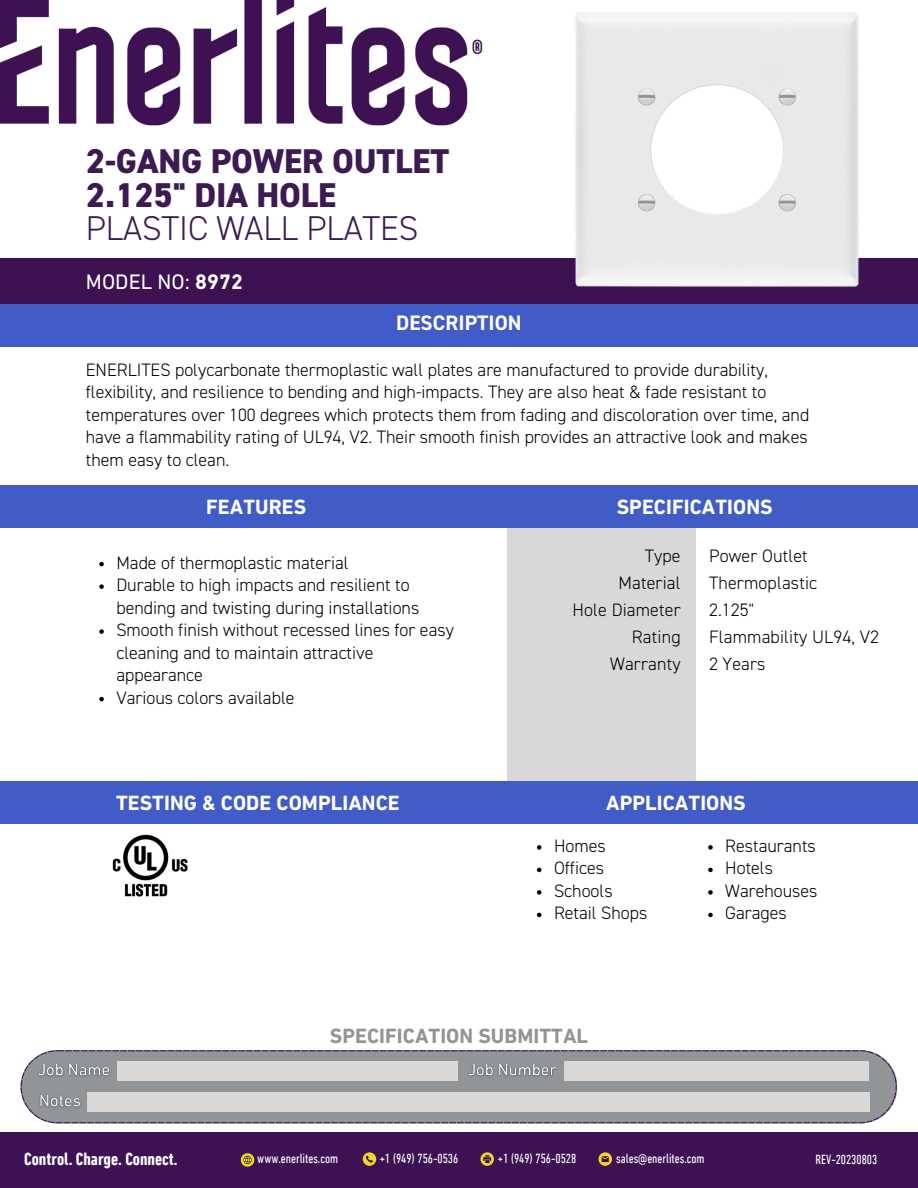
<style>
.page{position:relative;width:918px;height:1188px;background:#fff}
.page>*{position:absolute;margin:0;border:0;box-sizing:border-box;transform-origin:0 0}
.t1{font:800 34.5px "DIN2014";letter-spacing:-.005em;color:#3c1a52}
.t2{font:300 34.5px "DIN2014";letter-spacing:-.005em;color:#3c1a52}
.t3{font:21.3px "DIN Next LT Pro";letter-spacing:.005em;color:#fff}
.t4{font:700 21px "DIN Next LT Pro";letter-spacing:.005em;color:#fff}
.t5{font:700 21px "DIN Next LT Pro";letter-spacing:.005em;color:#919597}
.t6{font:700 21px "DIN2014";letter-spacing:.005em;color:#fff}
.t7{font:300 18px/22.5px "DIN2014";color:#000}
.t8{font:700 condensed 18px "DIN Next LT Pro";color:#fff}
.t9{font:condensed 13.5px "DIN Next LT Pro";letter-spacing:-.005em;color:#fff}
.s1{font-weight:700}
</style>
<div class="page">
<div style="left:0;top:258px;width:918px;height:52px;background:#3d1152"></div>
<div style="left:0;top:305px;width:918px;height:42px;background:#425cc7"></div>
<div style="left:507px;top:521px;width:189px;height:266px;background:#d9d8d6"></div>
<img style="left:0;top:0;width:483px;height:126px">
<div style="left:0;top:486px;width:918px;height:42px;background:#425cc7"></div>
<img style="left:550px;top:12px;width:333px;height:293px">
<svg style="left:99px;top:562px;width:5px;height:4px"></svg>
<svg style="left:99px;top:584px;width:5px;height:5px"></svg>
<svg style="left:99px;top:629px;width:5px;height:5px"></svg>
<svg style="left:99px;top:697px;width:5px;height:4px"></svg>
<div style="left:0;top:781px;width:918px;height:43px;background:#425cc7"></div>
<img style="left:112px;top:835px;width:76px;height:62px">
<svg style="left:537px;top:845px;width:4px;height:5px"></svg>
<svg style="left:537px;top:868px;width:4px;height:4px"></svg>
<svg style="left:537px;top:890px;width:4px;height:5px"></svg>
<svg style="left:537px;top:913px;width:4px;height:4px"></svg>
<svg style="left:708px;top:845px;width:5px;height:5px"></svg>
<svg style="left:708px;top:868px;width:5px;height:4px"></svg>
<svg style="left:708px;top:890px;width:5px;height:5px"></svg>
<svg style="left:708px;top:913px;width:5px;height:4px"></svg>
<div style="left:0;top:1133px;width:918px;height:55px;background:#3d1152"></div>
<svg style="left:21px;top:1050px;width:876px;height:73px;background:#929399"></svg>
<div style="left:117px;top:1061px;width:341px;height:20px;background:#d9d8d6"></div>
<svg style="left:598px;top:1152px;width:14px;height:14px"></svg>
<svg style="left:241px;top:1153px;width:13px;height:14px"></svg>
<svg style="left:363px;top:1152px;width:13px;height:14px"></svg>
<svg style="left:480px;top:1152px;width:14px;height:14px"></svg>
<div style="left:564px;top:1061px;width:305px;height:20px;background:#d9d8d6"></div>
<div style="left:87px;top:1093px;width:782px;height:19px;background:#d9d8d6"></div>
<img style="left:33px;top:1058px;width:81px;height:28px">
<img style="left:463px;top:1058px;width:99px;height:28px">
<img style="left:34px;top:1089px;width:51px;height:28px">
<p class="t1" style="left:86px;top:146px;width:365px">2-GANG POWER OUTLET</p>
<p class="t1" style="left:86px;top:180px;width:252px">2.125" DIA HOLE</p>
<p class="t2" style="left:86px;top:213px;width:334px">PLASTIC WALL PLATES</p>
<p class="t3" style="left:86px;top:273px;width:159px">MODEL NO: <span class="s1">8972</span></p>
<p class="t6" style="left:396px;top:314px;width:127px">DESCRIPTION</p>
<p class="t7" style="left:86px;top:360px;width:725px">ENERLITES polycarbonate thermoplastic wall plates are manufactured to provide durability, flexibility, and resilience to bending and high-impacts. They are also heat &amp; fade resistant to temperatures over 100 degrees which protects them from fading and discoloration over time, and have a flammability rating of UL94, V2. Their smooth finish provides an attractive look and makes them easy to clean.</p>
<p class="t4" style="left:206px;top:498px;width:102px">FEATURES</p>
<p class="t4" style="left:617px;top:498px;width:158px">SPECIFICATIONS</p>
<p class="t7" style="left:645px;top:546px;width:37px">Type</p>
<p class="t7" style="left:619px;top:573px;width:64px">Material</p>
<p class="t7" style="left:573px;top:600px;width:110px">Hole Diameter</p>
<p class="t7" style="left:632px;top:627px;width:50px">Rating</p>
<p class="t7" style="left:610px;top:654px;width:72px">Warranty</p>
<p class="t7" style="left:709px;top:546px;width:100px">Power Outlet</p>
<p class="t7" style="left:709px;top:573px;width:110px">Thermoplastic</p>
<p class="t7" style="left:709px;top:600px;width:47px">2.125"</p>
<p class="t7" style="left:709px;top:627px;width:171px">Flammability UL94, V2</p>
<p class="t7" style="left:709px;top:654px;width:58px">2 Years</p>
<p class="t7" style="left:116px;top:552px;width:234px">Made of thermoplastic material</p>
<p class="t7" style="left:116px;top:575px;width:304px">Durable to high impacts and resilient to bending and twisting during installations</p>
<p class="t7" style="left:116px;top:620px;width:339px">Smooth finish without recessed lines for easy cleaning and to maintain attractive appearance</p>
<p class="t7" style="left:116px;top:687px;width:180px">Various colors available</p>
<p class="t4" style="left:116px;top:794px;width:285px">TESTING &amp; CODE COMPLIANCE</p>
<p class="t4" style="left:606px;top:794px;width:141px">APPLICATIONS</p>
<p class="t7" style="left:554px;top:836px;width:53px">Homes</p>
<p class="t7" style="left:554px;top:858px;width:52px">Offices</p>
<p class="t7" style="left:554px;top:881px;width:60px">Schools</p>
<p class="t7" style="left:554px;top:903px;width:95px">Retail Shops</p>
<p class="t7" style="left:725px;top:836px;width:92px">Restaurants</p>
<p class="t7" style="left:725px;top:858px;width:49px">Hotels</p>
<p class="t7" style="left:725px;top:881px;width:94px">Warehouses</p>
<p class="t7" style="left:725px;top:903px;width:63px">Garages</p>
<p class="t5" style="left:330px;top:1027px;width:260px">SPECIFICATION SUBMITTAL</p>
<p class="t8" style="left:24px;top:1151px;width:155px">Control. Charge. Connect.</p>
<p class="t9" style="left:257px;top:1153px;width:82px">www.enerlites.com</p>
<p class="t9" style="left:380px;top:1153px;width:80px">+1 (949) 756-0536</p>
<p class="t9" style="left:498px;top:1153px;width:80px">+1 (949) 756-0528</p>
<p class="t9" style="left:616px;top:1153px;width:90px">sales@enerlites.com</p>
<p class="t9" style="left:816px;top:1154px;width:63px">REV-20230803</p>
</div>
